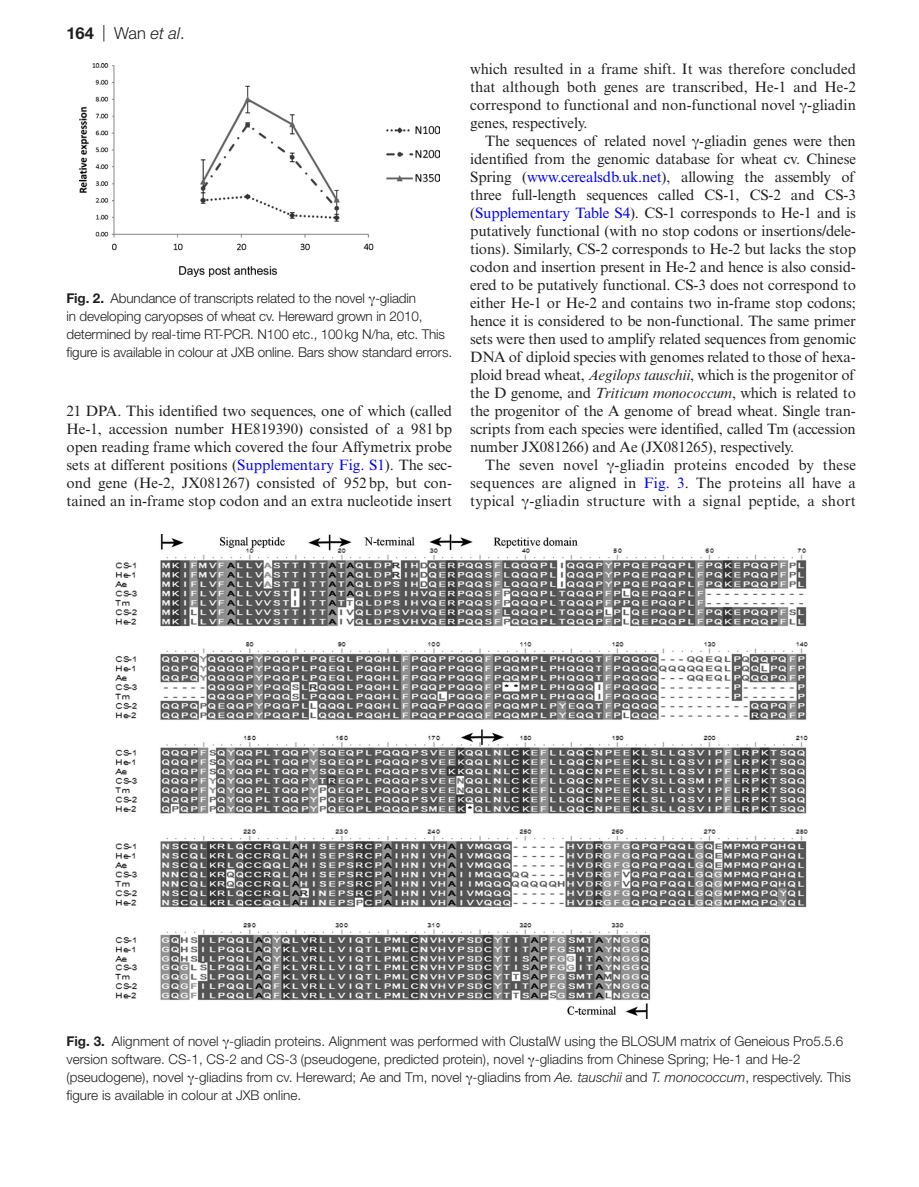
<style>
.page{position:relative;width:919px;height:1187px;background:#fff}
.page>*{position:absolute;margin:0;border:0;box-sizing:border-box;transform-origin:0 0}
.t1{font:300 16.5px "Helvetica Neue LT Std";color:#231f20}
.t2{font:15px/18px "Times New Roman MT Std";color:#231f20;text-align:justify}
.t3{font:300 13.5px/18px "Helvetica Neue LT Std";color:#231f20}
.s1{font-weight:700}
.s2{font-style:italic}
.s3{font-family:"Gandhari Unicode";font-weight:400}
.s4{color:#00f}
.s5{font-family:"Gandhari Unicode"}
</style>
<div class="page">
<img style="left:79px;top:63px;width:360px;height:213px">
<img style="left:115px;top:534px;width:692px;height:484px">
<p class="t1" style="left:66px;top:23px;width:120px"><span class="s1">164</span> | Wan <span class="s2">et al</span>.</p>
<p class="t3" style="left:66px;top:289px;width:387px"><span class="s1">Fig. 2.</span> Abundance of transcripts related to the novel <span class="s3">γ</span>-gliadin<br>in developing caryopses of wheat cv. Hereward grown in 2010, determined by real-time RT-PCR. N100 etc., 100kg N/ha, etc. This figure is available in colour at JXB online. Bars show standard errors.</p>
<p class="t2" style="left:66px;top:402px;width:387px">21 DPA. This identified two sequences, one of which (called He-1, accession number HE819390) consisted of a 981bp open reading frame which covered the four Affymetrix probe sets at different positions (<span class="s4">Supplementary Fig. S1</span>). The sec&shy;ond gene (He-2, JX081267) consisted of 952bp, but con&shy;tained an in-frame stop codon and an extra nucleotide insert</p>
<p class="t2" style="left:470px;top:60px;width:387px">which resulted in a frame shift. It was therefore concluded that although both genes are transcribed, He-1 and He-2 correspond to functional and non-functional novel <span class="s5">γ</span>-gliadin genes, respectively.</p>
<p class="t2" style="left:470px;top:132px;width:387px;text-indent:15px">The sequences of related novel <span class="s5">γ</span>-gliadin genes were then identified from the genomic database for wheat cv. Chinese Spring (<span class="s4">www.cerealsdb.uk.net</span>), allowing the assembly of three full-length sequences called CS-1, CS-2 and CS-3 (<span class="s4">Supplementary Table S4</span>). CS-1 corresponds to He-1 and is putatively functional (with no stop codons or insertions/dele&shy;tions). Similarly, CS-2 corresponds to He-2 but lacks the stop codon and insertion present in He-2 and hence is also consid&shy;ered to be putatively functional. CS-3 does not correspond to either He-1 or He-2 and contains two in-frame stop codons; hence it is considered to be non-functional. The same primer sets were then used to amplify related sequences from genomic DNA of diploid species with genomes related to those of hexa&shy;ploid bread wheat, <span class="s2">Aegilops tauschii</span>, which is the progenitor of the D genome, and <span class="s2">Triticum monococcum</span>, which is related to the progenitor of the A genome of bread wheat. Single tran&shy;scripts from each species were identified, called Tm (accession number JX081266) and Ae (JX081265), respectively.</p>
<p class="t2" style="left:470px;top:456px;width:387px;text-indent:15px">The seven novel <span class="s5">γ</span>-gliadin proteins encoded by these sequences are aligned in <span class="s4">Fig. 3</span>. The proteins all have a typical <span class="s5">γ</span>-gliadin structure with a signal peptide, a short</p>
<p class="t3" style="left:66px;top:1031px;width:785px"><span class="s1">Fig. 3.</span> Alignment of novel <span class="s3">γ</span>-gliadin proteins. Alignment was performed with ClustalW using the BLOSUM matrix of Geneious Pro5.5.6 version software. CS-1, CS-2 and CS-3 (pseudogene, predicted protein), novel <span class="s3">γ</span>-gliadins from Chinese Spring; He-1 and He-2 (pseudogene), novel <span class="s3">γ</span>-gliadins from cv. Hereward; Ae and Tm, novel <span class="s3">γ</span>-gliadins from <span class="s2">Ae. tauschii</span> and <span class="s2">T. monococcum</span>, respectively. This figure is available in colour at JXB online.</p>
</div>
